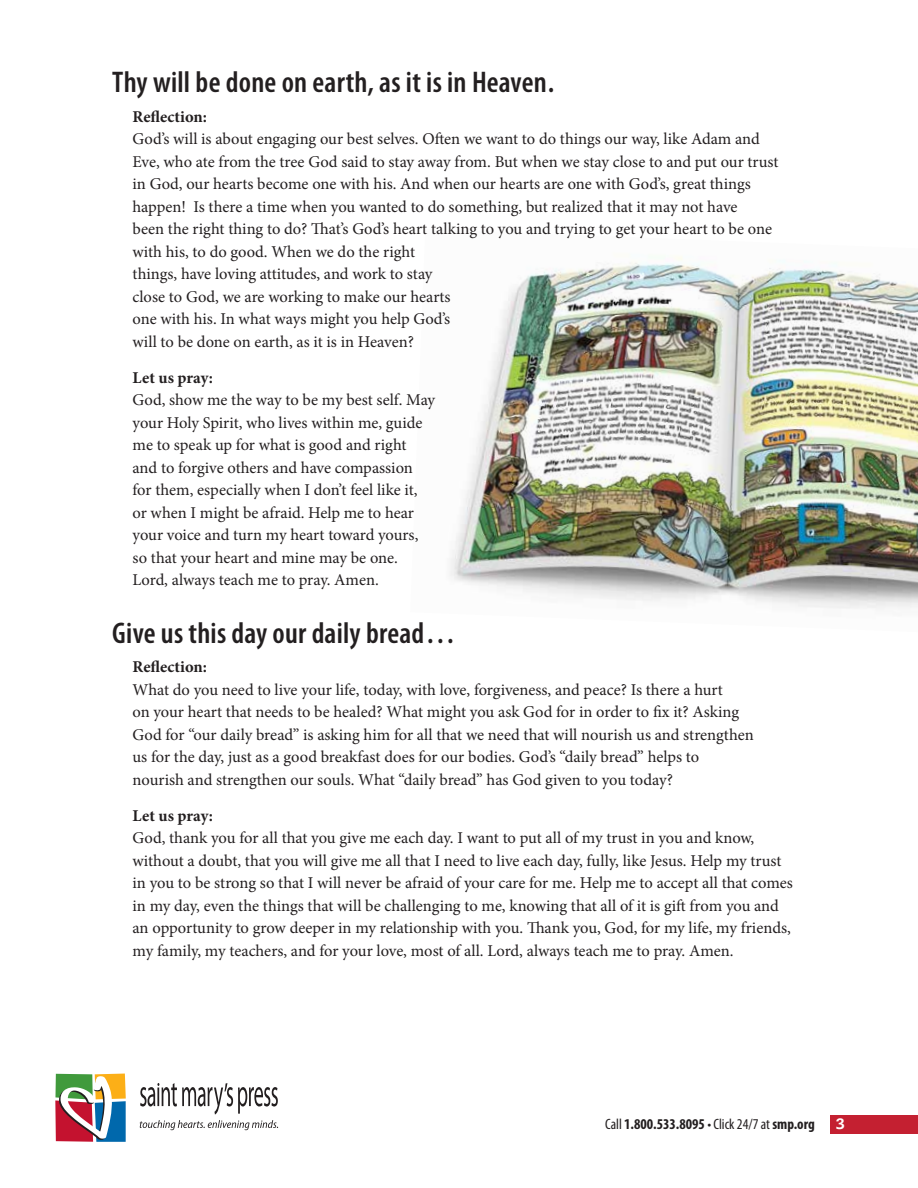
<style>
.page{position:relative;width:918px;height:1188px;background:#fff}
.page>*{position:absolute;margin:0;border:0;box-sizing:border-box;transform-origin:0 0}
.t1{font:600 condensed 30px "Myriad Pro";letter-spacing:.005em;color:#231f20}
.t2{font:16.5px/22.5px "Minion Pro";letter-spacing:-.005em;color:#231f20}
.t3{font:700 16.5px "Minion Pro";color:#231f20}
.t4{font:700 condensed 15px "Myriad Pro";color:#231f20}
.t5{font:800 15px "Caecilia LT Std";color:#fff}
.s1{font-weight:400}
</style>
<div class="page">
<div style="left:830px;top:1115px;width:88px;height:19px;background:#c42031"></div>
<svg style="left:55px;top:1074px;width:71px;height:68px"></svg>
<svg style="left:140px;top:1083px;width:138px;height:47px"></svg>
<img style="left:450px;top:256px;width:468px;height:353px">
<h1 class="t1" style="left:112px;top:64px;width:443px">Thy will be done on earth, as it is in Heaven.</h1>
<p class="t3" style="left:133px;top:105px;width:76px">Reflection:</p>
<p class="t2" style="left:133px;top:128px;width:648px">God’s will is about engaging our best selves. Often we want to do things our way, like Adam and Eve, who ate from the tree God said to stay away from. But when we stay close to and put our trust in God, our hearts become one with his. And when our hearts are one with God’s, great things happen! Is there a time when you wanted to do something, but realized that it may not have<br>been the right thing to do? That’s God’s heart talking to you and trying to get your heart to be one with his, to do good. When we do the right<br>things, have loving attitudes, and work to stay<br>close to God, we are working to make our hearts<br>one with his. In what ways might you help God’s<br>will to be done on earth, as it is in Heaven?</p>
<p class="t3" style="left:133px;top:366px;width:82px">Let us pray:</p>
<p class="t2" style="left:133px;top:389px;width:304px">God, show me the way to be my best self. May your Holy Spirit, who lives within me, guide me to speak up for what is good and right and to forgive others and have compassion for them, especially when I don’t feel like it, or when I might be afraid. Help me to hear your voice and turn my heart toward yours, so that your heart and mine may be one.<br>Lord, always teach me to pray. Amen.</p>
<h1 class="t1" style="left:112px;top:614px;width:345px">Give us this day our daily bread…</h1>
<p class="t3" style="left:133px;top:655px;width:76px">Reflection:</p>
<p class="t2" style="left:133px;top:678px;width:623px">What do you need to live your life, today, with love, forgiveness, and peace? Is there a hurt<br>on your heart that needs to be healed? What might you ask God for in order to fix it? Asking God for “our daily bread” is asking him for all that we need that will nourish us and strengthen us for the day, just as a good breakfast does for our bodies. God’s “daily bread” helps to nourish and strengthen our souls. What “daily bread” has God given to you today?</p>
<p class="t3" style="left:133px;top:804px;width:82px">Let us pray:</p>
<p class="t2" style="left:133px;top:827px;width:662px">God, thank you for all that you give me each day. I want to put all of my trust in you and know, without a doubt, that you will give me all that I need to live each day, fully, like Jesus. Help my trust in you to be strong so that I will never be afraid of your care for me. Help me to accept all that comes in my day, even the things that will be challenging to me, knowing that all of it is gift from you and an opportunity to grow deeper in my relationship with you. Thank you, God, for my life, my friends, my family, my teachers, and for your love, most of all. Lord, always teach me to pray. Amen.</p>
<p class="t4" style="left:605px;top:1115px;width:211px"><span class="s1">Call</span> 1.800.533.8095 <span class="s1">• Click 24/7 at</span> smp.org</p>
<p class="t5" style="left:836px;top:1115px;width:10px">3</p>
</div>
